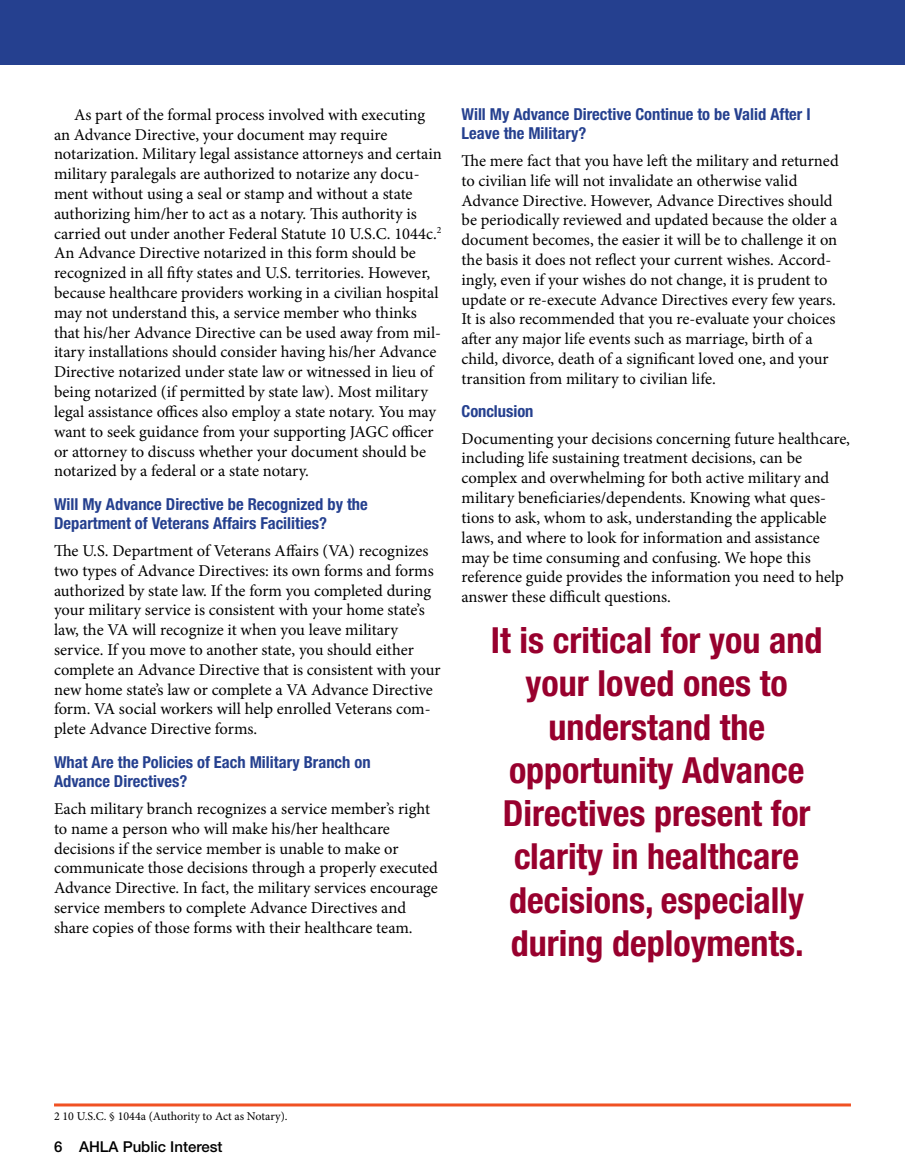
<style>
.page{position:relative;width:905px;height:1175px;background:#fff}
.page>*{position:absolute;margin:0;border:0;box-sizing:border-box;transform-origin:0 0}
.t1{font:700 condensed 36px/43.2px "Helvetica Neue LT Std";color:#98002e;text-align:center}
.t2{font:16.5px/19.8px "Minion Pro";color:#000}
.t3{font:700 condensed 16.5px/19.8px "Helvetica Neue LT Std";color:#25408f}
.t4{font:500 15px "Helvetica Neue LT Std";color:#000}
.t5{font:12px "Minion Pro";color:#000}
</style>
<div class="page">
<div style="left:0;top:0;width:904px;height:65px;background:#25408f"></div>
<hr style="left:54px;top:1103px;width:796px;height:3px;background:#f05123">
<p class="t2" style="left:54px;top:105px;width:389px;text-indent:20px">As part of the formal process involved with executing an Advance Directive, your document may require notarization. Military legal assistance attorneys and certain military paralegals are authorized to notarize any docu&shy;ment without using a seal or stamp and without a state authorizing him/her to act as a notary. This authority is carried out under another Federal Statute 10 U.S.C. 1044c.<sup>2<br></sup>An Advance Directive notarized in this form should be recognized in all fifty states and U.S. territories. However, because healthcare providers working in a civilian hospital may not understand this, a service member who thinks that his/her Advance Directive can be used away from mil&shy;itary installations should consider having his/her Advance Directive notarized under state law or witnessed in lieu of being notarized (if permitted by state law). Most military legal assistance offices also employ a state notary. You may want to seek guidance from your supporting JAGC officer or attorney to discuss whether your document should be notarized by a federal or a state notary.</p>
<p class="t3" style="left:54px;top:493px;width:315px">Will My Advance Directive be Recognized by the<br>Department of Veterans Affairs Facilities?</p>
<p class="t2" style="left:54px;top:541px;width:388px">The U.S. Department of Veterans Affairs (VA) recognizes two types of Advance Directives: its own forms and forms authorized by state law. If the form you completed during your military service is consistent with your home state’s law, the VA will recognize it when you leave military service. If you move to another state, you should either complete an Advance Directive that is consistent with your new home state’s law or complete a VA Advance Directive form. VA social workers will help enrolled Veterans com&shy;plete Advance Directive forms.</p>
<p class="t3" style="left:54px;top:751px;width:318px">What Are the Policies of Each Military Branch on<br>Advance Directives?</p>
<p class="t2" style="left:54px;top:799px;width:385px">Each military branch recognizes a service member’s right to name a person who will make his/her healthcare decisions if the service member is unable to make or communicate those decisions through a properly executed Advance Directive. In fact, the military services encourage service members to complete Advance Directives and share copies of those forms with their healthcare team.</p>
<p class="t3" style="left:461px;top:104px;width:350px">Will My Advance Directive Continue to be Valid After I<br>Leave the Military?</p>
<p class="t2" style="left:461px;top:151px;width:379px">The mere fact that you have left the military and returned to civilian life will not invalidate an otherwise valid Advance Directive. However, Advance Directives should be periodically reviewed and updated because the older a document becomes, the easier it will be to challenge it on the basis it does not reflect your current wishes. Accord&shy;ingly, even if your wishes do not change, it is prudent to update or re-execute Advance Directives every few years.<br>It is also recommended that you re-evaluate your choices after any major life events such as marriage, birth of a child, divorce, death of a significant loved one, and your transition from military to civilian life.</p>
<p class="t3" style="left:461px;top:401px;width:74px">Conclusion</p>
<p class="t2" style="left:461px;top:428px;width:390px">Documenting your decisions concerning future healthcare, including life sustaining treatment decisions, can be complex and overwhelming for both active military and military beneficiaries/dependents. Knowing what ques&shy;tions to ask, whom to ask, understanding the applicable laws, and where to look for information and assistance may be time consuming and confusing. We hope this reference guide provides the information you need to help answer these difficult questions.</p>
<h1 class="t1" style="left:491px;top:618px;width:333px">It is critical for you and your loved ones to understand the opportunity Advance<br>Directives present for clarity in healthcare decisions, especially during deployments.</h1>
<p class="t5" style="left:54px;top:1108px;width:235px">2 10 U.S.C. § 1044a (Authority to Act as Notary).</p>
<p class="t4" style="left:54px;top:1138px;width:170px">6 AHLA Public Interest</p>
</div>
